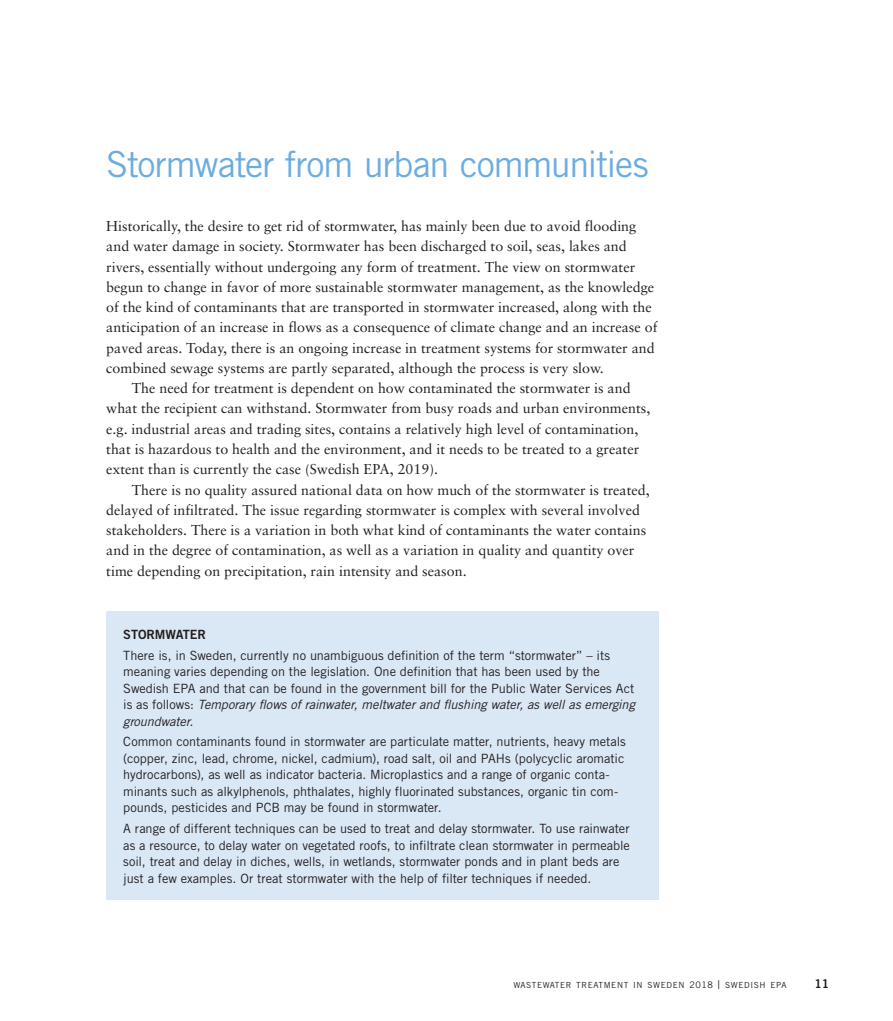
<style>
.page{position:relative;width:893px;height:1021px;background:#fff}
.page>*{position:absolute;margin:0;border:0;box-sizing:border-box;transform-origin:0 0}
.Rubrik{font:36px "Trade Gothic LT";letter-spacing:-.035em;color:#6caddf}
.Brödtext_Indrag{font:14.25px/20.2px "Sabon LT";color:#231f20}
.Brödtext{font:14.25px/20.2px "Sabon LT";color:#231f20}
.Fakta_i_marginalen{font:12.75px/16.5px "Trade Gothic LT";letter-spacing:-.005em;color:#231f20}
.Fakta_i_marginalen_R{font:12.75px "Trade Gothic LT Bold Two";letter-spacing:-.005em;color:#231f20}
.t1{font:12px "Trade Gothic LT Bold Two";color:#231f20}
.t2{font:8.4px "Trade Gothic LT";letter-spacing:.07em;color:#231f20}
.s1{font-style:italic}
.s2{font-size:9px}
.s3{font-size:12px}
</style>
<div class="page">
<div style="left:106px;top:611px;width:553px;height:288px;background:#dae7f5"></div>
<h1 class="Rubrik" style="left:106px;top:142px;width:544px">Stormwater from urban communities</h1>
<p class="Brödtext" style="left:106px;top:216px;width:553px">Historically, the desire to get rid of stormwater, has mainly been due to avoid flooding and water damage in society. Stormwater has been discharged to soil, seas, lakes and rivers, essentially without undergoing any form of treatment. The view on stormwater begun to change in favor of more sustainable stormwater management, as the knowledge of the kind of contaminants that are transported in stormwater increased, along with the anticipation of an increase in flows as a consequence of climate change and an increase of paved areas. Today, there is an ongoing increase in treatment systems for stormwater and combined sewage systems are partly separated, although the process is very slow.</p>
<p class="Brödtext_Indrag" style="left:106px;top:378px;width:545px;text-indent:26px">The need for treatment is dependent on how contaminated the stormwater is and what the recipient can withstand. Stormwater from busy roads and urban environments, e.g. industrial areas and trading sites, contains a relatively high level of contamination, that is hazardous to health and the environment, and it needs to be treated to a greater extent than is currently the case (Swedish EPA, 2019).</p>
<p class="Brödtext_Indrag" style="left:106px;top:479px;width:545px;text-indent:26px">There is no quality assured national data on how much of the stormwater is treated, delayed of infiltrated. The issue regarding stormwater is complex with several involved stakeholders. There is a variation in both what kind of contaminants the water contains and in the degree of contamination, as well as a variation in quality and quantity over time depending on precipitation, rain intensity and season.</p>
<p class="Fakta_i_marginalen_R" style="left:123px;top:626px;width:84px">STORMWATER</p>
<p class="Fakta_i_marginalen" style="left:123px;top:646px;width:513px">There is, in Sweden, currently no unambiguous definition of the term “stormwater” – its meaning varies depending on the legislation. One definition that has been used by the Swedish EPA and that can be found in the government bill for the Public Water Services Act is as follows: <span class="s1">Temporary flows of rainwater, meltwater and flushing water, as well as emerging groundwater.</span></p>
<p class="Fakta_i_marginalen" style="left:123px;top:733px;width:504px">Common contaminants found in stormwater are particulate matter, nutrients, heavy metals (copper, zinc, lead, chrome, nickel, cadmium), road salt, oil and PAHs (polycyclic aromatic hydrocarbons), as well as indicator bacteria. Microplastics and a range of organic conta&shy;minants such as alkylphenols, phthalates, highly fluorinated substances, organic tin com&shy;pounds, pesticides and PCB may be found in stormwater.</p>
<p class="Fakta_i_marginalen" style="left:123px;top:820px;width:508px">A range of different techniques can be used to treat and delay stormwater. To use rainwater as a resource, to delay water on vegetated roofs, to infiltrate clean stormwater in permeable soil, treat and delay in diches, wells, in wetlands, stormwater ponds and in plant beds are just a few examples. Or treat stormwater with the help of filter techniques if needed.</p>
<p class="t2" style="left:513px;top:980px;width:275px">WASTEWATER TREATMENT IN SWEDEN <span class="s2">2018</span> <span class="s3">|</span> SWEDISH EPA</p>
<p class="t1" style="left:814px;top:976px;width:16px">11</p>
</div>
